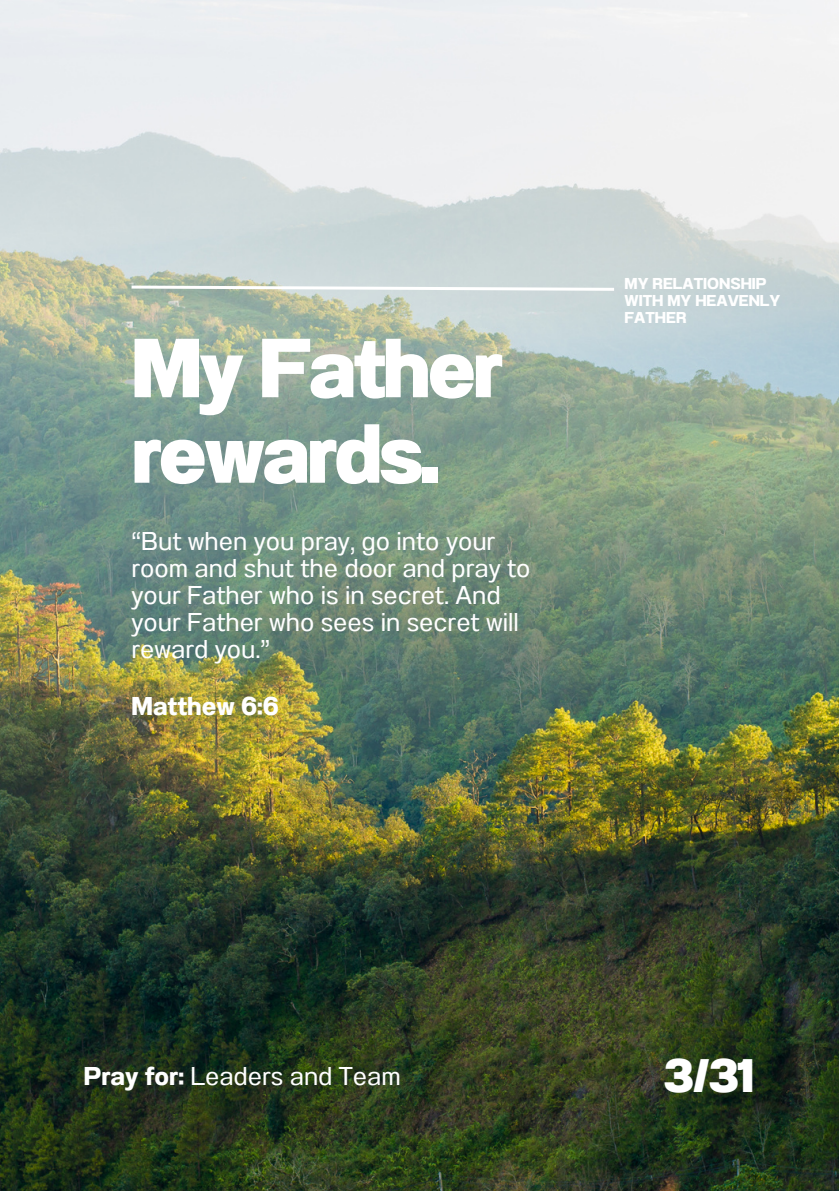
<style>
.page{position:relative;width:839px;height:1191px;background:#fff}
.page>*{position:absolute;margin:0;border:0;box-sizing:border-box;transform-origin:0 0}
.t1{font:800 83.6px "Anantason";letter-spacing:-.035em;color:#fff}
.t2{font:800 47px "Anantason";color:#fff}
.t3{font:25.8px/27px "Anantason";color:#fff}
.t4{font:700 25.8px "Anantason";color:#fff}
.t5{font:700 15.8px/17px "Anantason";color:#fff}
.s1{font-weight:700}
</style>
<div class="page">
<img style="left:0;top:0;width:838px;height:1191px">
<svg style="left:128px;top:284px;width:489px;height:8px"></svg>
<p class="t1" style="left:131px;top:319px;width:373px">My Father</p>
<p class="t1" style="left:131px;top:405px;width:309px">rewards.</p>
<p class="t3" style="left:131px;top:527px;width:400px">“But when you pray, go into your room and shut the door and pray to your Father who is in secret. And your Father who sees in secret will reward you.”</p>
<p class="t4" style="left:131px;top:691px;width:149px">Matthew 6:6</p>
<p class="t5" style="left:624px;top:275px;width:157px">MY RELATIONSHIP<br>WITH MY HEAVENLY<br>FATHER</p>
<p class="t3" style="left:84px;top:1062px;width:318px"><span class="s1">Pray for:</span> Leaders and Team</p>
<p class="t2" style="left:663px;top:1049px;width:93px">3/31</p>
</div>
